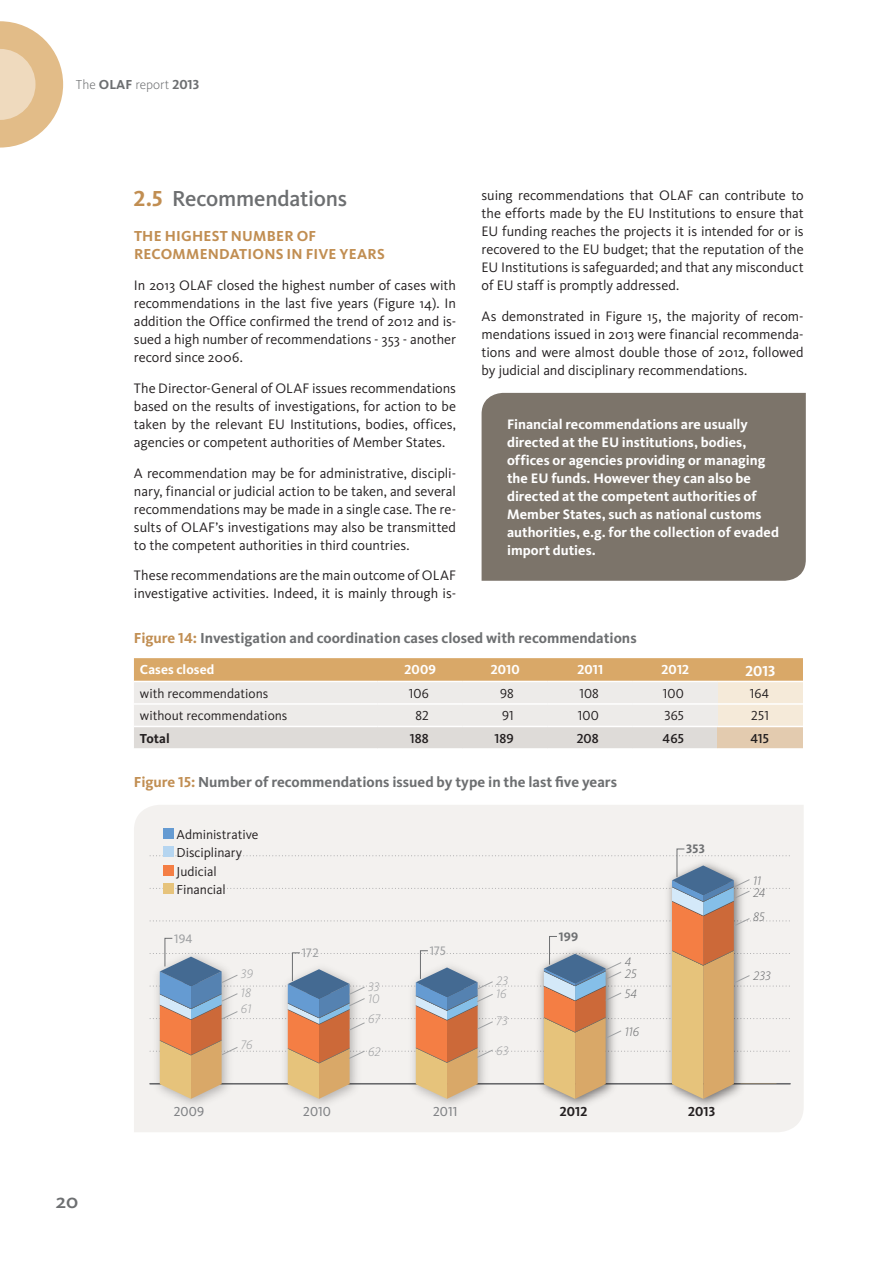
<style>
.page{position:relative;width:893px;height:1263px;background:#fff}
.page>*{position:absolute;margin:0;border:0;box-sizing:border-box;transform-origin:0 0}
.t1{font:500 22.5px "Kievit Pro";letter-spacing:-.01em;color:#6d6f71}
.t2{font:500 21px "Kievit Pro";color:#6d6f71}
.t3{font:700 15px "Kievit Pro";color:#6d6f71}
.t4{font:700 15px/18px "Kievit Pro";letter-spacing:.015em;color:#c18e52}
.t5{font:700 15px "Kievit Pro";color:#fff}
.t6{font:14.25px/18px "Kievit Pro";letter-spacing:-.005em;color:#231f20;text-align:justify}
.t7{font:700 14.25px/18px "Kievit Pro";color:#fff}
.t8{font:13.5px/18.5px "Kievit Pro";color:#231f20}
.t9{font:700 13.5px "Kievit Pro";letter-spacing:.005em;color:#fff}
.t10{font:300 13.5px "Kievit Pro";color:#6d6f71}
.t11{font:500 13.5px "Kievit Pro";letter-spacing:.005em;color:#231f20}
.t12{font:700 13.5px "Kievit Pro";color:#231f20}
.t13{font:13.5px "Kievit Pro";color:#808285}
.t14{font:italic 300 12.75px/19.5px "Kievit Pro";letter-spacing:.01em;color:#9ea0a2}
.t15{font:italic 300 12.75px/12px "Kievit Pro";letter-spacing:.005em;color:#6d6f71}
.t16{font:12.75px "Kievit Pro";color:#9ea0a2}
.t17{font:700 12.75px "Kievit Pro";color:#6d6f71}
.s1{font-weight:700}
.s2{font-weight:700;color:#c18e52}
.s3{color:#c18e52}
</style>
<div class="page">
<svg style="left:0;top:21px;width:63px;height:127px"></svg>
<div style="left:482px;top:393px;width:324px;height:188px;background:#7c746a"></div>
<svg style="left:134px;top:658px;width:669px;height:90px;background:#e5d5c1"></svg>
<div style="left:718px;top:726px;width:85px;height:23px;background:#e3cbaf"></div>
<hr style="left:134px;top:703px;width:244px;height:2px;background:#fff">
<hr style="left:378px;top:703px;width:85px;height:2px;background:#fff">
<hr style="left:463px;top:703px;width:85px;height:2px;background:#fff">
<hr style="left:548px;top:703px;width:85px;height:2px;background:#fff">
<hr style="left:633px;top:703px;width:85px;height:2px;background:#fff">
<hr style="left:718px;top:703px;width:85px;height:2px;background:#fff">
<hr style="left:134px;top:681px;width:244px;height:1px;background:#fff">
<hr style="left:134px;top:726px;width:244px;height:1px;background:#fff">
<hr style="left:378px;top:681px;width:85px;height:1px;background:#fff">
<hr style="left:463px;top:681px;width:85px;height:1px;background:#fff">
<hr style="left:548px;top:681px;width:85px;height:1px;background:#fff">
<hr style="left:633px;top:681px;width:85px;height:1px;background:#fff">
<hr style="left:378px;top:726px;width:85px;height:1px;background:#fff">
<hr style="left:463px;top:726px;width:85px;height:1px;background:#fff">
<hr style="left:548px;top:726px;width:85px;height:1px;background:#fff">
<hr style="left:633px;top:726px;width:85px;height:1px;background:#fff">
<hr style="left:718px;top:681px;width:85px;height:1px;background:#fff">
<hr style="left:718px;top:726px;width:85px;height:1px;background:#fff">
<hr style="left:718px;top:748px;width:85px;height:2px;background:#fff">
<div style="left:134px;top:805px;width:670px;height:327px;background:#f3f1ef"></div>
<img style="left:149px;top:946px;width:88px;height:168px">
<img style="left:277px;top:1099px;width:88px;height:15px">
<img style="left:405px;top:1099px;width:88px;height:15px">
<img style="left:533px;top:1099px;width:88px;height:15px">
<img style="left:661px;top:1099px;width:88px;height:15px">
<svg style="left:150px;top:848px;width:640px;height:251px"></svg>
<div style="left:163px;top:828px;width:10px;height:11px;background:#659bd2"></div>
<div style="left:163px;top:846px;width:10px;height:11px;background:#b5d5f0"></div>
<div style="left:163px;top:865px;width:10px;height:10px;background:#f47e44"></div>
<div style="left:163px;top:883px;width:10px;height:11px;background:#e6c37b"></div>
<p class="t10" style="left:76px;top:77px;width:125px">The <span class="s1">OLAF</span> report <span class="s1">2013</span></p>
<h1 class="t1" style="left:134px;top:185px;width:215px"><span class="s2">2.5</span> Recommendations</h1>
<p class="t4" style="left:134px;top:227px;width:252px">THE HIGHEST NUMBER OF<br>RECOMMENDATIONS IN FIVE YEARS</p>
<p class="t6" style="left:134px;top:276px;width:324px">In 2013 OLAF closed the highest number of cases with recommendations in the last five years (Figure 14). In addition the Office confirmed the trend of 2012 and is&shy;sued a high number of recommendations - 353 - another record since 2006.</p>
<p class="t6" style="left:134px;top:379px;width:324px">The Director-General of OLAF issues recommendations based on the results of investigations, for action to be taken by the relevant EU Institutions, bodies, offices, agencies or competent authorities of Member States.</p>
<p class="t6" style="left:134px;top:464px;width:324px">A recommendation may be for administrative, discipli&shy;nary, financial or judicial action to be taken, and several recommendations may be made in a single case. The re&shy;sults of OLAF’s investigations may also be transmitted to the competent authorities in third countries.</p>
<p class="t6" style="left:134px;top:566px;width:324px">These recommendations are the main outcome of OLAF investigative activities. Indeed, it is mainly through is-</p>
<p class="t6" style="left:482px;top:186px;width:324px">suing recommendations that OLAF can contribute to the efforts made by the EU Institutions to ensure that EU funding reaches the projects it is intended for or is recovered to the EU budget; that the reputation of the EU Institutions is safeguarded; and that any misconduct of EU staff is promptly addressed.</p>
<p class="t6" style="left:482px;top:307px;width:324px">As demonstrated in Figure 15, the majority of recom&shy;mendations issued in 2013 were financial recommenda&shy;tions and were almost double those of 2012, followed by judicial and disciplinary recommendations.</p>
<p class="t7" style="left:507px;top:415px;width:273px">Financial recommendations are usually directed at the EU institutions, bodies, offices or agencies providing or managing the EU funds. However they can also be directed at the competent authorities of Member States, such as national customs authorities, e.g. for the collection of evaded import duties.</p>
<p class="t3" style="left:134px;top:629px;width:504px"><span class="s3">Figure 14:</span> Investigation and coordination cases closed with recommendations</p>
<p class="t9" style="left:140px;top:662px;width:76px">Cases closed</p>
<p class="t9" style="left:404px;top:662px;width:33px">2009</p>
<p class="t9" style="left:491px;top:662px;width:30px">2010</p>
<p class="t9" style="left:577px;top:662px;width:27px">2011</p>
<p class="t9" style="left:662px;top:662px;width:29px">2012</p>
<p class="t5" style="left:745px;top:661px;width:31px">2013</p>
<p class="t8" style="left:140px;top:684px;width:130px">with recommendations</p>
<p class="t8" style="left:409px;top:684px;width:21px">106</p>
<p class="t8" style="left:500px;top:684px;width:15px">98</p>
<p class="t8" style="left:579px;top:684px;width:21px">108</p>
<p class="t8" style="left:663px;top:684px;width:23px">100</p>
<p class="t8" style="left:750px;top:684px;width:21px">164</p>
<p class="t8" style="left:140px;top:706px;width:149px">without recommendations</p>
<p class="t8" style="left:415px;top:706px;width:15px">82</p>
<p class="t8" style="left:502px;top:706px;width:13px">91</p>
<p class="t8" style="left:578px;top:706px;width:23px">100</p>
<p class="t8" style="left:664px;top:706px;width:21px">365</p>
<p class="t8" style="left:751px;top:706px;width:19px">251</p>
<p class="t12" style="left:140px;top:730px;width:31px">Total</p>
<p class="t11" style="left:410px;top:730px;width:21px">188</p>
<p class="t11" style="left:494px;top:730px;width:21px">189</p>
<p class="t11" style="left:577px;top:730px;width:24px">208</p>
<p class="t11" style="left:662px;top:730px;width:23px">465</p>
<p class="t11" style="left:750px;top:730px;width:20px">415</p>
<p class="t3" style="left:134px;top:773px;width:485px"><span class="s3">Figure 15:</span> Number of recommendations issued by type in the last five years</p>
<h2 class="t2" style="left:56px;top:1189px;width:24px">20</h2>
<p class="t8" style="left:177px;top:825px;width:84px">Administrative<br>Disciplinary<br>Judicial<br>Financial</p>
<p class="t16" style="left:174px;top:931px;width:20px">194</p>
<p class="t14" style="left:241px;top:964px;width:14px">39<br>18</p>
<p class="t14" style="left:241px;top:998px;width:12px">61</p>
<p class="t14" style="left:241px;top:1035px;width:13px">76</p>
<p class="t16" style="left:302px;top:945px;width:18px">172</p>
<p class="t16" style="left:430px;top:943px;width:18px">175</p>
<p class="t14" style="left:368px;top:980px;width:13px;line-height:12px">33<br>10</p>
<p class="t14" style="left:368px;top:1009px;width:14px">67</p>
<p class="t14" style="left:368px;top:1042px;width:14px">62</p>
<p class="t14" style="left:496px;top:974px;width:14px;line-height:13.5px">23<br>16</p>
<p class="t14" style="left:496px;top:1011px;width:13px">73</p>
<p class="t14" style="left:496px;top:1041px;width:14px">63</p>
<p class="t17" style="left:559px;top:929px;width:21px">199</p>
<p class="t15" style="left:625px;top:955px;width:13px">4<br>25</p>
<p class="t15" style="left:625px;top:988px;width:14px">54</p>
<p class="t15" style="left:625px;top:1025px;width:16px">116</p>
<p class="t17" style="left:686px;top:841px;width:20px">353</p>
<p class="t13" style="left:174px;top:1103px;width:32px">2009</p>
<p class="t13" style="left:303px;top:1103px;width:29px">2010</p>
<p class="t13" style="left:433px;top:1103px;width:26px">2011</p>
<p class="t12" style="left:560px;top:1103px;width:29px">2012</p>
<p class="t12" style="left:688px;top:1103px;width:29px">2013</p>
<p class="t15" style="left:753px;top:874px;width:14px">11<br>24</p>
<p class="t15" style="left:753px;top:911px;width:13px">85</p>
<p class="t15" style="left:753px;top:970px;width:19px">233</p>
</div>
